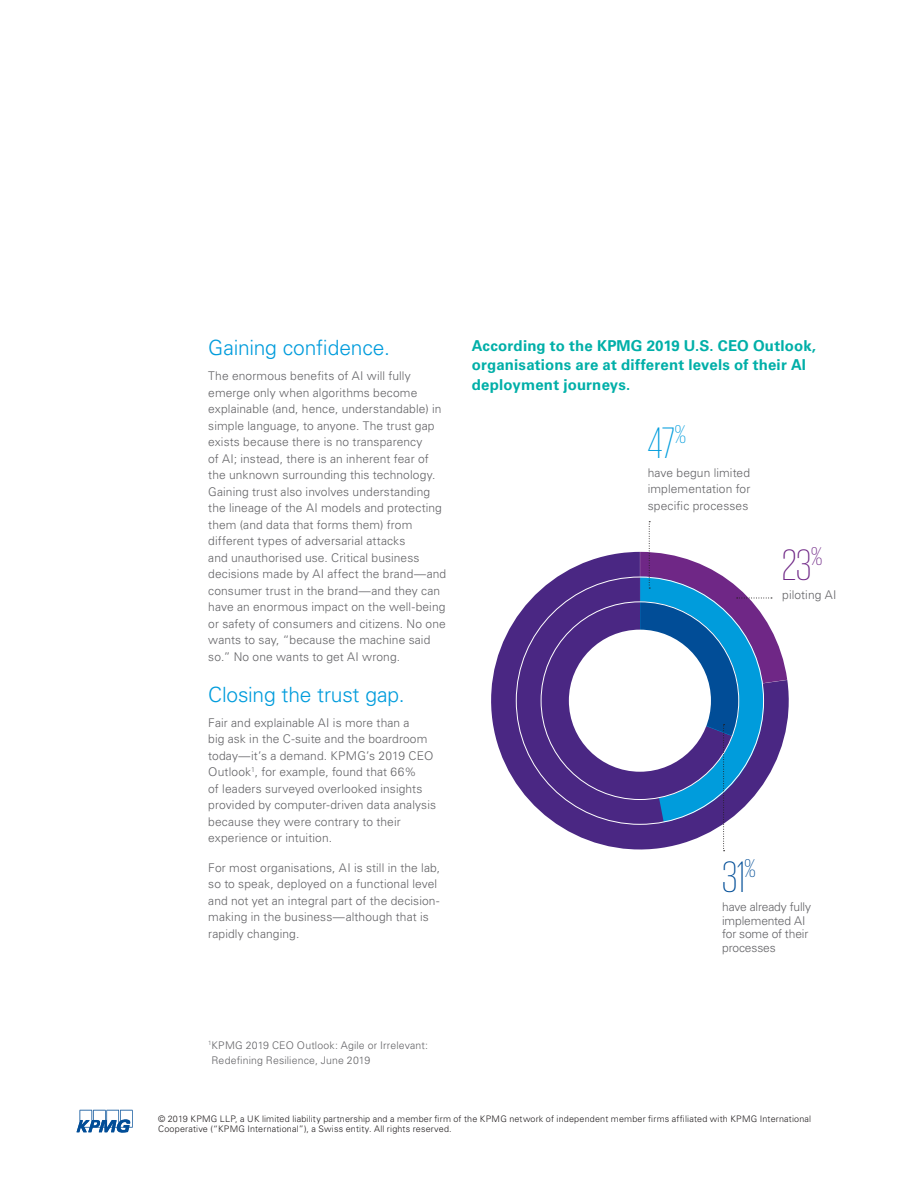
<style>
.page{position:relative;width:918px;height:1188px;background:#fff}
.page>*{position:absolute;margin:0;border:0;box-sizing:border-box;transform-origin:0 0}
.t1{font:200 45px "KPMG";color:#014d97}
.t2{font:200 45px "KPMG";color:#009cdc}
.t3{font:200 45px "KPMG";color:#6f2786}
.t4{font:300 21px "Univers LT Std";letter-spacing:-.01em;color:#009cdc}
.t5{font:700 15px/19.5px "Univers LT Std";letter-spacing:.015em;color:#00afa8}
.t6{font:300 12px/16.5px "Univers LT Std";letter-spacing:.01em;color:#636366}
.t7{font:300 12px/13.5px "Univers LT Std";letter-spacing:-.01em;color:#636366}
.t8{font:300 10.5px/15px "Univers LT Std";letter-spacing:.015em;color:#636366}
.t9{font:300 9px/10.5px "Univers LT Std";letter-spacing:.02em;color:#231f20}
</style>
<div class="page">
<svg style="left:491px;top:638px;width:298px;height:214px"></svg>
<svg style="left:77px;top:1110px;width:55px;height:23px"></svg>
<svg style="left:505px;top:521px;width:282px;height:330px"></svg>
<p class="t5" style="left:472px;top:336px;width:346px">According to the KPMG 2019 U.S. CEO Outlook, organisations are at different levels of their AI deployment journeys.</p>
<h2 class="t4" style="left:208px;top:335px;width:183px">Gaining confdence.</h2>
<p class="t6" style="left:208px;top:368px;width:239px">The enormous benefts of AI will fully emerge only when algorithms become explainable (and, hence, understandable) in simple language, to anyone. The trust gap exists because there is no transparency<br>of AI; instead, there is an inherent fear of the unknown surrounding this technology.<br>Gaining trust also involves understanding the lineage of the AI models and protecting them (and data that forms them) from different types of adversarial attacks<br>and unauthorised use. Critical business decisions made by AI affect the brand—and consumer trust in the brand—and they can have an enormous impact on the well-being or safety of consumers and citizens. No one wants to say, “because the machine said so.” No one wants to get AI wrong.</p>
<h2 class="t4" style="left:208px;top:682px;width:198px">Closing the trust gap.</h2>
<p class="t6" style="left:208px;top:714px;width:229px">Fair and explainable AI is more than a<br>big ask in the C-suite and the boardroom today—it’s a demand. KPMG’s 2019 CEO Outlook<sup>1</sup>, for example, found that 66%<br>of leaders surveyed overlooked insights provided by computer-driven data analysis because they were contrary to their experience or intuition.</p>
<p class="t6" style="left:208px;top:859px;width:234px">For most organisations, AI is still in the lab, so to speak, deployed on a functional level and not yet an integral part of the decision&shy;making in the business—although that is rapidly changing.</p>
<h1 class="t1" style="left:722px;top:856px;width:35px">31<sup>%</sup></h1>
<h1 class="t2" style="left:648px;top:421px;width:40px">47<sup>%</sup></h1>
<p class="t6" style="left:648px;top:464px;width:104px;text-align:justify">have begun limited implementation for specifc processes</p>
<h1 class="t3" style="left:782px;top:544px;width:42px">23<sup>%</sup></h1>
<p class="t6" style="left:782px;top:587px;width:56px">piloting AI</p>
<p class="t7" style="left:722px;top:900px;width:91px">have already fully implemented AI for some of their processes</p>
<p class="t8" style="left:212px;top:1038px;width:218px;text-indent:-3px"><sup>1</sup>KPMG 2019 CEO Outlook: Agile or Irrelevant:<br>Redefning Resilience, June 2019</p>
<p class="t9" style="left:158px;top:1113px;width:655px">© 2019 KPMG LLP, a UK limited liability partnership and a member firm of the KPMG network of independent member firms affiliated with KPMG International<br>Cooperative (“KPMG International”), a Swiss entity. All rights reserved.</p>
</div>
